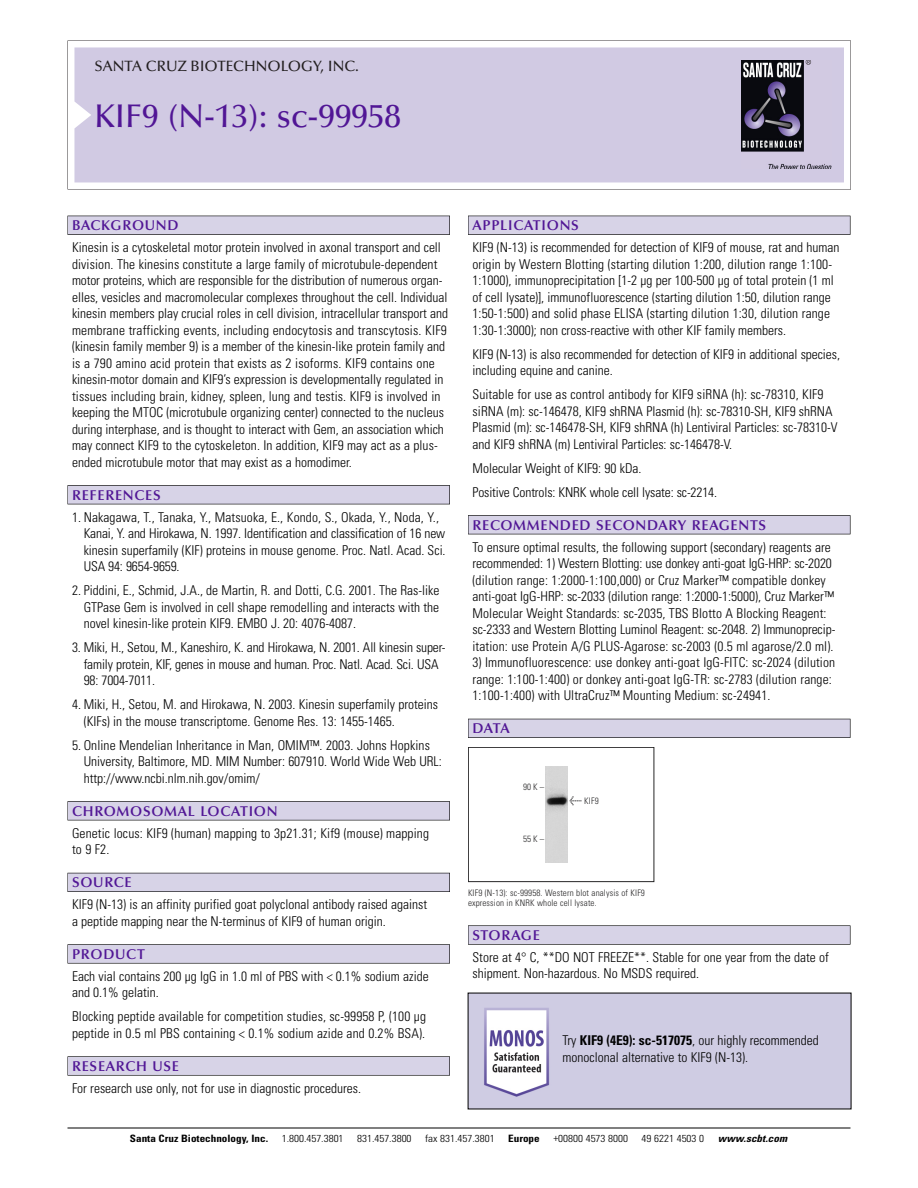
<style>
.page{position:relative;width:918px;height:1188px;background:#fff}
.page>*{position:absolute;margin:0;border:0;box-sizing:border-box;transform-origin:0 0}
.t1{font:500 33px "Optima";color:#511695}
.t2{font:500 15px "Optima";color:#231f20}
.t3{font:600 14.25px "Optima";letter-spacing:.05em;color:#511695}
.t4{font:300 condensed 13.5px/16.5px "Univers";color:#000}
.t5{font:300 condensed 10.2px "Univers";color:#000;scale:1.1 1}
.t6{font:700 condensed 10.2px "Univers";color:#000;scale:1.1 1}
.t7{font:italic 700 condensed 10.2px "Univers";letter-spacing:.005em;color:#000;scale:1.1 1}
.t8{font:9px/10.5px "Univers Condensed Light+WFWOPQ";letter-spacing:.015em;color:#272627}
.s1{font-family:"Meta Plus Book Roman+HSQRRQ";font-size:10.5px}
.s2{font-weight:700}
</style>
<div class="page">
<svg style="left:68px;top:40px;width:783px;height:149px"></svg>
<div style="left:74px;top:47px;width:770px;height:135px;background:#d1cae3"></div>
<img style="left:741px;top:60px;width:90px;height:108px">
<div style="left:68px;top:216px;width:382px;height:19px;background:#525155"></div>
<div style="left:68px;top:216px;width:381px;height:18px;background:#d7d3e7"></div>
<div style="left:68px;top:485px;width:382px;height:19px;background:#525155"></div>
<div style="left:68px;top:486px;width:381px;height:18px;background:#d7d3e7"></div>
<div style="left:68px;top:801px;width:382px;height:19px;background:#545357"></div>
<div style="left:68px;top:802px;width:381px;height:18px;background:#d7d3e7"></div>
<div style="left:68px;top:873px;width:382px;height:19px;background:#54535a"></div>
<div style="left:68px;top:873px;width:381px;height:18px;background:#d7d3e7"></div>
<svg style="left:68px;top:944px;width:382px;height:20px"></svg>
<div style="left:68px;top:945px;width:381px;height:18px;background:#d7d3e7"></div>
<div style="left:68px;top:1056px;width:382px;height:20px;background:#626263"></div>
<div style="left:68px;top:1057px;width:381px;height:18px;background:#d7d3e7"></div>
<div style="left:468px;top:216px;width:382px;height:19px;background:#525155"></div>
<div style="left:468px;top:216px;width:382px;height:18px;background:#d7d3e7"></div>
<div style="left:468px;top:515px;width:382px;height:19px;background:#525155"></div>
<div style="left:468px;top:516px;width:382px;height:18px;background:#d7d3e7"></div>
<div style="left:468px;top:719px;width:382px;height:19px;background:#525158"></div>
<div style="left:468px;top:719px;width:382px;height:18px;background:#d7d3e7"></div>
<div style="left:468px;top:925px;width:382px;height:20px;background:#666"></div>
<div style="left:468px;top:926px;width:382px;height:18px;background:#d7d3e7"></div>
<hr style="left:68px;top:1128px;width:782px;height:1px;background:#000">
<div style="left:468px;top:747px;width:186px;height:135px;border:1px solid #272627"></div>
<img style="left:545px;top:767px;width:23px;height:95px">
<img style="left:470px;top:995px;width:379px;height:112px">
<p class="t2" style="left:94px;top:61px;width:266px">SANTA CRUZ BIOTECHNOLOGY, INC.</p>
<h1 class="t1" style="left:94px;top:103px;width:308px">KIF9 (N-13): sc-99958</h1>
<p class="t3" style="left:72px;top:219px;width:108px">BACKGROUND</p>
<p class="t4" style="left:72px;top:240px;width:378px">Kinesin is a cytoskeletal motor protein involved in axonal transport and cell division. The kinesins constitute a large family of microtubule-dependent motor proteins, which are responsible for the distribution of numerous organ&shy;elles, vesicles and macromolecular complexes throughout the cell. Individual kinesin members play crucial roles in cell division, intracellular transport and membrane trafficking events, including endocytosis and transcytosis. KIF9 (kinesin family member 9) is a member of the kinesin-like protein family and is a 790 amino acid protein that exists as 2 isoforms. KIF9 contains one kinesin-motor domain and KIF9’s expression is developmentally regulated in tissues including brain, kidney, spleen, lung and testis. KIF9 is involved in keeping the MTOC (microtubule organizing center) connected to the nucleus during interphase, and is thought to interact with Gem, an association which may connect KIF9 to the cytoskeleton. In addition, KIF9 may act as a plus&shy;ended microtubule motor that may exist as a homodimer.</p>
<p class="t3" style="left:72px;top:489px;width:90px">REFERENCES</p>
<p class="t4" style="left:84px;top:510px;width:363px;text-indent:-12px">1. Nakagawa, T., Tanaka, Y., Matsuoka, E., Kondo, S., Okada, Y., Noda, Y., Kanai, Y. and Hirokawa, N. 1997. Identification and classification of 16 new kinesin superfamily (KIF) proteins in mouse genome. Proc. Natl. Acad. Sci.<br>USA 94: 9654-9659.</p>
<p class="t4" style="left:84px;top:583px;width:357px;text-align:justify;text-indent:-12px">2. Piddini, E., Schmid, J.A., de Martin, R. and Dotti, C.G. 2001. The Ras-like GTPase Gem is involved in cell shape remodelling and interacts with the novel kinesin-like protein KIF9. EMBO J. 20: 4076-4087.</p>
<p class="t4" style="left:84px;top:640px;width:364px;text-indent:-12px">3. Miki, H., Setou, M., Kaneshiro, K. and Hirokawa, N. 2001. All kinesin super&shy;family protein, KIF, genes in mouse and human. Proc. Natl. Acad. Sci. USA<br>98: 7004-7011.</p>
<p class="t4" style="left:84px;top:697px;width:356px;text-indent:-12px">4. Miki, H., Setou, M. and Hirokawa, N. 2003. Kinesin superfamily proteins (KIFs) in the mouse transcriptome. Genome Res. 13: 1455-1465.</p>
<p class="t4" style="left:84px;top:738px;width:360px;text-indent:-12px">5. Online Mendelian Inheritance in Man, OMIM™. 2003. Johns Hopkins<br>University, Baltimore, MD. MIM Number: 607910. World Wide Web URL: http://www.ncbi.nlm.nih.gov/omim/</p>
<p class="t3" style="left:72px;top:805px;width:207px">CHROMOSOMAL LOCATION</p>
<p class="t4" style="left:72px;top:826px;width:358px">Genetic locus: KIF9 (human) mapping to 3p21.31; Kif9 (mouse) mapping to 9 F2.</p>
<p class="t3" style="left:72px;top:877px;width:61px">SOURCE</p>
<p class="t4" style="left:72px;top:897px;width:357px">KIF9 (N-13) is an affinity purified goat polyclonal antibody raised against a peptide mapping near the N-terminus of KIF9 of human origin.</p>
<p class="t3" style="left:72px;top:948px;width:74px">PRODUCT</p>
<p class="t4" style="left:72px;top:969px;width:358px">Each vial contains 200 µg IgG in 1.0 ml of PBS with &lt; 0.1% sodium azide and 0.1% gelatin.</p>
<p class="t4" style="left:72px;top:1009px;width:356px">Blocking peptide available for competition studies, sc-99958 P, (100 µg peptide in 0.5 ml PBS containing &lt; 0.1% sodium azide and 0.2% BSA).</p>
<p class="t3" style="left:72px;top:1060px;width:109px">RESEARCH USE</p>
<p class="t4" style="left:72px;top:1081px;width:290px">For research use only, not for use in diagnostic procedures.</p>
<p class="t3" style="left:473px;top:219px;width:108px">APPLICATIONS</p>
<p class="t4" style="left:473px;top:240px;width:369px">KIF9 (N-13) is recommended for detection of KIF9 of mouse, rat and human origin by Western Blotting (starting dilution 1:200, dilution range 1:100- 1:1000), immunoprecipitation [1-2 µg per 100-500 µg of total protein (1 ml of cell lysate)], immunofluorescence (starting dilution 1:50, dilution range 1:50-1:500) and solid phase ELISA (starting dilution 1:30, dilution range 1:30-1:3000); non cross-reactive with other KIF family members.</p>
<p class="t4" style="left:473px;top:347px;width:369px">KIF9 (N-13) is also recommended for detection of KIF9 in additional species, including equine and canine.</p>
<p class="t4" style="left:473px;top:387px;width:367px">Suitable for use as control antibody for KIF9 siRNA (h): sc-78310, KIF9 siRNA (m): sc-146478, KIF9 shRNA Plasmid (h): sc-78310-SH, KIF9 shRNA Plasmid (m): sc-146478-SH, KIF9 shRNA (h) Lentiviral Particles: sc-78310-V and KIF9 shRNA (m) Lentiviral Particles: sc-146478-V.</p>
<p class="t4" style="left:473px;top:457px;width:246px;line-height:24px">Molecular Weight of KIF9: 90 kDa.<br>Positive Controls: KNRK whole cell lysate: sc-2214.</p>
<p class="t3" style="left:473px;top:519px;width:295px">RECOMMENDED SECONDARY REAGENTS</p>
<p class="t4" style="left:473px;top:540px;width:364px">To ensure optimal results, the following support (secondary) reagents are recommended: 1) Western Blotting: use donkey anti-goat IgG-HRP: sc-2020 (dilution range: 1:2000-1:100,000) or Cruz Marker™ compatible donkey anti-goat IgG-HRP: sc-2033 (dilution range: 1:2000-1:5000), Cruz Marker™ Molecular Weight Standards: sc-2035, TBS Blotto A Blocking Reagent: sc-2333 and Western Blotting Luminol Reagent: sc-2048. 2) Immunoprecip&shy;itation: use Protein A/G PLUS-Agarose: sc-2003 (0.5 ml agarose/2.0 ml).</p>
<p class="t4" style="left:473px;top:655px;width:364px">3) Immunofluorescence: use donkey anti-goat IgG-FITC: sc-2024 (dilution range: 1:100-1:400) or donkey anti-goat IgG-TR: sc-2783 (dilution range:<br>1:100-1:400) with UltraCruz™ Mounting Medium: sc-24941.</p>
<p class="t3" style="left:473px;top:723px;width:39px">DATA</p>
<p class="t8" style="left:523px;top:782px;width:22px">90K–</p>
<p class="t8" style="left:523px;top:835px;width:22px">55K–</p>
<p class="t8" style="left:570px;top:796px;width:31px"><span class="s1">&lt;</span> KIF9</p>
<p class="t8" style="left:468px;top:888px;width:178px">KIF9 (N-13): sc-99958. Western blot analysis of KIF9 expression in KNRK whole cell lysate.</p>
<p class="t3" style="left:473px;top:929px;width:69px">STORAGE</p>
<p class="t4" style="left:473px;top:950px;width:358px">Store at 4° C, **DO NOT FREEZE**. Stable for one year from the date of shipment. Non-hazardous. No MSDS required.</p>
<p class="t4" style="left:563px;top:1034px;width:258px">Try <span class="s2">KIF9 (4E9): sc-517075</span>, our highly recommended monoclonal alternative to KIF9 (N-13).</p>
<p class="t6" style="left:130px;top:1135px;width:127px">Santa Cruz Biotechnology, Inc.</p>
<p class="t5" style="left:282px;top:1135px;width:58px">1.800.457.3801</p>
<p class="t5" style="left:357px;top:1135px;width:51px">831.457.3800</p>
<p class="t5" style="left:425px;top:1135px;width:65px">fax 831.457.3801</p>
<p class="t6" style="left:508px;top:1135px;width:30px">Europe</p>
<p class="t5" style="left:553px;top:1135px;width:69px">+00800 4573 8000</p>
<p class="t5" style="left:642px;top:1135px;width:58px">49 6221 4503 0</p>
<p class="t7" style="left:718px;top:1135px;width:64px">www.scbt.com</p>
</div>
